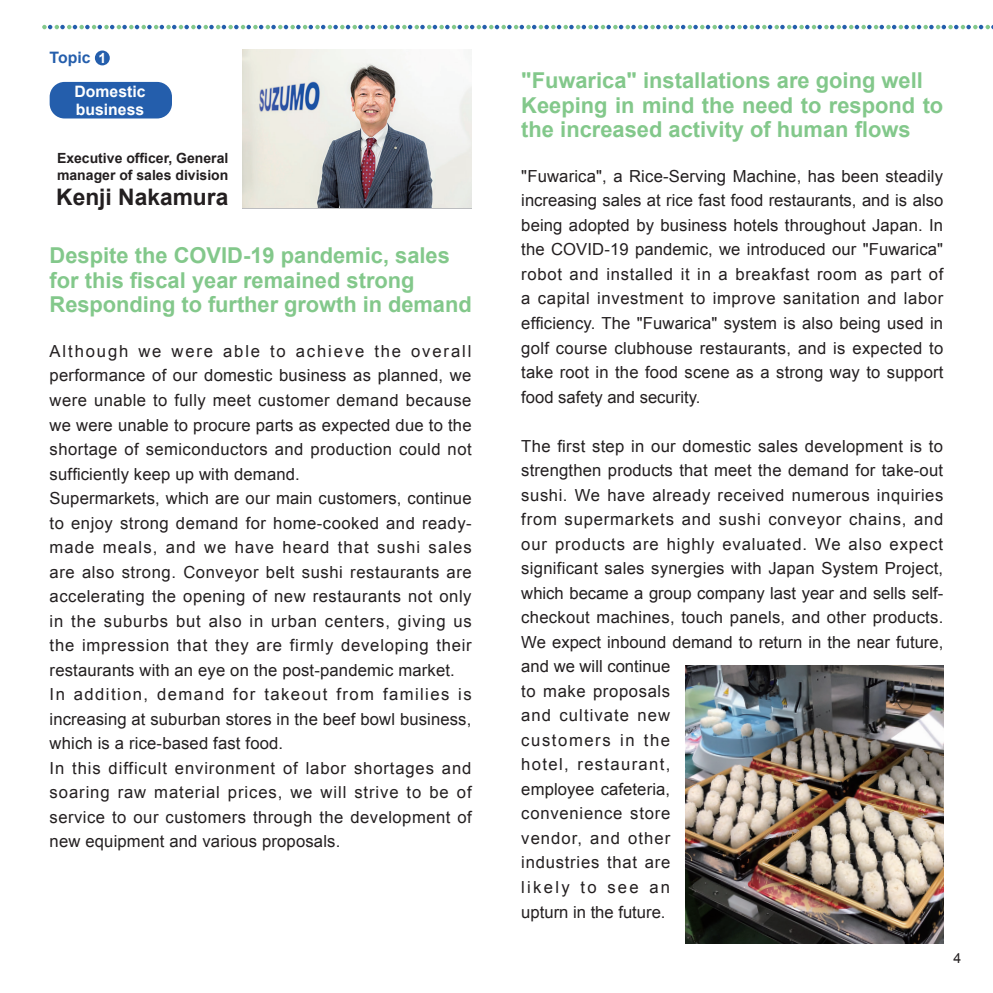
<style>
.page{position:relative;width:993px;height:993px;background:#fff}
.page>*{position:absolute;margin:0;border:0;box-sizing:border-box;transform-origin:0 0}
.t1{font:700 22.75px "Arial";color:#231f20}
.本文-01{font:700 21.88px/24.5px "Arial";color:#83c88b}
.本文-01-2{font:16.62px/24.5px "Arial";letter-spacing:.015em;color:#231f20;text-align:justify}
.t2{font:700 15.75px/17.5px "Arial";color:#fff}
.t3{font:700 15.75px "Arial";color:#245eac}
.t4{font:700 14px/17.5px "Arial";color:#231f20}
.t5{font:700 14px "Arial";color:#fff}
.t6{font:14px "Arial";color:#231f20}
</style>
<div class="page">
<svg style="left:42px;top:25px;width:950px;height:4px"></svg>
<div style="left:95px;top:50px;width:15px;height:15px;background:#245eac;border-radius:50%"></div>
<img style="left:242px;top:50px;width:229px;height:158px">
<img style="left:685px;top:665px;width:258px;height:278px">
<div style="left:50px;top:82px;width:122px;height:36px;background:#245eac;border-radius:15px"></div>
<p class="t3" style="left:50px;top:47px;width:42px">Topic</p>
<p class="t5" style="left:98px;top:49px;width:9px">1</p>
<p class="t2" style="left:75px;top:83px;width:72px">Domestic business</p>
<p class="t4" style="left:57px;top:149px;width:173px">Executive officer, General manager of sales division</p>
<p class="t1" style="left:56px;top:182px;width:173px">Kenji Nakamura</p>
<p class="本文-01" style="left:50px;top:244px;width:401px">Despite the COVID-19 pandemic, sales for this fiscal year remained strong</p>
<p class="本文-01" style="left:50px;top:293px;width:423px">Responding to further growth in demand</p>
<p class="本文-01-2" style="left:50px;top:339px;width:423px">Although we were able to achieve the overall performance of our domestic business as planned, we were unable to fully meet customer demand because we were unable to procure parts as expected due to the shortage of semiconductors and production could not sufficiently keep up with demand.</p>
<p class="本文-01-2" style="left:50px;top:486px;width:423px">Supermarkets, which are our main customers, continue to enjoy strong demand for home-cooked and ready&shy;made meals, and we have heard that sushi sales are also strong. Conveyor belt sushi restaurants are accelerating the opening of new restaurants not only in the suburbs but also in urban centers, giving us the impression that they are firmly developing their restaurants with an eye on the post-pandemic market.</p>
<p class="本文-01-2" style="left:50px;top:682px;width:423px">In addition, demand for takeout from families is increasing at suburban stores in the beef bowl business, which is a rice-based fast food.</p>
<p class="本文-01-2" style="left:50px;top:755px;width:423px">In this difficult environment of labor shortages and soaring raw material prices, we will strive to be of service to our customers through the development of new equipment and various proposals.</p>
<p class="本文-01" style="left:521px;top:69px;width:403px">"Fuwarica" installations are going well</p>
<p class="本文-01" style="left:521px;top:94px;width:423px">Keeping in mind the need to respond to the increased activity of human flows</p>
<p class="本文-01-2" style="left:521px;top:164px;width:423px">"Fuwarica", a Rice-Serving Machine, has been steadily increasing sales at rice fast food restaurants, and is also being adopted by business hotels throughout Japan. In the COVID-19 pandemic, we introduced our "Fuwarica" robot and installed it in a breakfast room as part of a capital investment to improve sanitation and labor efficiency. The "Fuwarica" system is also being used in golf course clubhouse restaurants, and is expected to take root in the food scene as a strong way to support food safety and security.</p>
<p class="本文-01-2" style="left:521px;top:433px;width:423px;text-align:left">The first step in our domestic sales development is to strengthen products that meet the demand for take-out sushi. We have already received numerous inquiries from supermarkets and sushi conveyor chains, and our products are highly evaluated. We also expect significant sales synergies with Japan System Project, which became a group company last year and sells self&shy;checkout machines, touch panels, and other products.<br>We expect inbound demand to return in the near future, and we will continue<br>to make proposals<br>and cultivate new<br>customers in the<br>hotel, restaurant,<br>employee cafeteria,<br>convenience store<br>vendor, and other<br>industries that are<br>likely to see an<br>upturn in the future.</p>
<p class="t6" style="left:953px;top:948px;width:9px">4</p>
</div>
